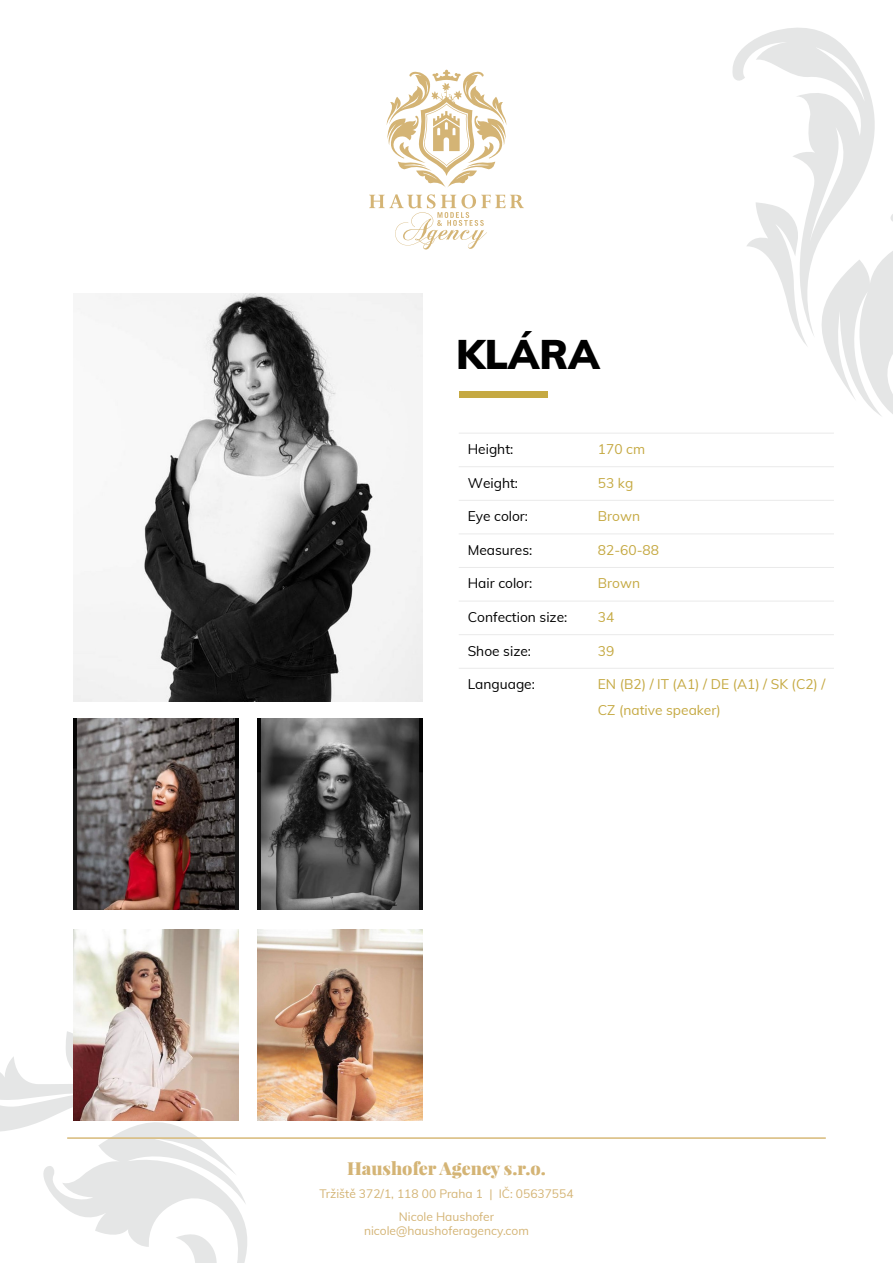
<style>
.page{position:relative;width:893px;height:1263px;background:#fff}
.page>*{position:absolute;margin:0;border:0;box-sizing:border-box;transform-origin:0 0}
.t1{font:900 40.5px "Muli";color:#000}
.t2{font:900 18px "Playfair Display";color:#d4b475}
.t3{font:13.8px/25.5px "Muli";color:#c5a942}
.t4{font:13.8px "Muli";color:#000}
.t5{font:12px/23px "Muli";color:#d4b475;text-align:center}
</style>
<div class="page">
<svg style="left:386px;top:69px;width:121px;height:118px"></svg>
<svg style="left:369px;top:194px;width:155px;height:55px"></svg>
<svg style="left:732px;top:27px;width:161px;height:440px"></svg>
<svg style="left:0;top:968px;width:280px;height:295px"></svg>
<hr style="left:67px;top:1137px;width:759px;height:2px;background:#d7b979">
<div style="left:459px;top:391px;width:89px;height:7px;background:#c5a942"></div>
<hr style="left:459px;top:433px;width:374px;height:1px;background:#eaeaea">
<hr style="left:459px;top:466px;width:374px;height:1px;background:#eaeaea">
<hr style="left:459px;top:500px;width:374px;height:1px;background:#eaeaea">
<hr style="left:459px;top:533px;width:374px;height:1px;background:#eaeaea">
<hr style="left:459px;top:567px;width:374px;height:1px;background:#eaeaea">
<hr style="left:459px;top:601px;width:374px;height:1px;background:#eaeaea">
<hr style="left:459px;top:634px;width:374px;height:1px;background:#eaeaea">
<hr style="left:459px;top:668px;width:374px;height:1px;background:#eaeaea">
<img style="left:74px;top:293px;width:349px;height:409px">
<img style="left:74px;top:719px;width:165px;height:191px">
<img style="left:258px;top:719px;width:165px;height:191px">
<img style="left:74px;top:929px;width:165px;height:191px">
<img style="left:258px;top:929px;width:165px;height:191px">
<h1 class="t1" style="left:456px;top:329px;width:145px">KLÁRA</h1>
<p class="t4" style="left:468px;top:440px;width:47px">Height:</p>
<p class="t3" style="left:598px;top:436px;width:49px">170 cm</p>
<p class="t4" style="left:468px;top:474px;width:52px">Weight:</p>
<p class="t3" style="left:598px;top:470px;width:37px">53 kg</p>
<p class="t4" style="left:468px;top:507px;width:62px">Eye color:</p>
<p class="t3" style="left:598px;top:503px;width:44px">Brown</p>
<p class="t4" style="left:468px;top:541px;width:66px">Measures:</p>
<p class="t3" style="left:598px;top:537px;width:63px">82-60-88</p>
<p class="t4" style="left:468px;top:574px;width:66px">Hair color:</p>
<p class="t3" style="left:598px;top:570px;width:44px">Brown</p>
<p class="t4" style="left:468px;top:608px;width:101px">Confection size:</p>
<p class="t3" style="left:598px;top:604px;width:18px">34</p>
<p class="t4" style="left:468px;top:642px;width:65px">Shoe size:</p>
<p class="t3" style="left:598px;top:638px;width:18px">39</p>
<p class="t4" style="left:468px;top:675px;width:69px">Language:</p>
<p class="t3" style="left:598px;top:671px;width:229px">EN (B2) / IT (A1) / DE (A1) / SK (C2) /<br>CZ (native speaker)</p>
<h2 class="t2" style="left:347px;top:1156px;width:200px">Haushofer Agency s.r.o.</h2>
<p class="t5" style="left:319px;top:1181px;width:256px">Tržiště 372/1, 118 00 Praha 1 | IČ: 05637554<br>Nicole Haushofer</p>
<p class="t5" style="left:364px;top:1218px;width:166px">nicole@haushoferagency.com</p>
</div>
